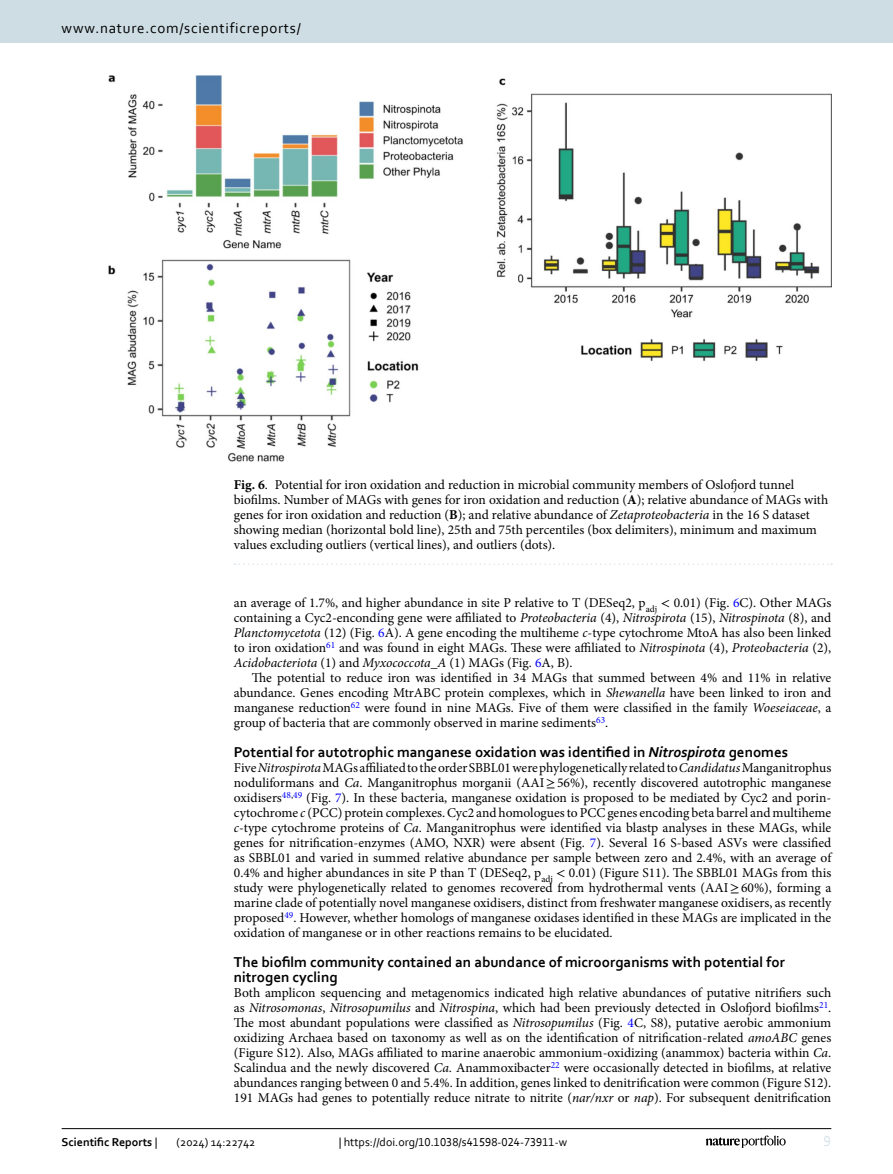
<style>
.page{position:relative;width:893px;height:1174px;background:#fff}
.page>*{position:absolute;margin:0;border:0;box-sizing:border-box;transform-origin:0 0}
.Head_2{font:700 15px/15px "Corbel";color:#000}
.t1{font:15px "Corbel";letter-spacing:.05em;color:#000}
.t2{font:15px "Corbel";color:#d9e4eb}
.Body_Text{font:13.5px/15px "Minion Pro";color:#000;text-align:justify}
.Figure_Caption{font:13.5px/15px "Minion Pro";color:#000}
.Body_Text_Indent{font:13.5px/15px "Minion Pro";color:#000;text-align:justify}
.t3{font:12px "Corbel";color:#000}
.t4{font:700 12px "Corbel";color:#000}
.s1{font-weight:700}
.s2{font-style:italic}
.s3{font-family:"STIX"}
.s4{color:#00f}
.s5{font-weight:400}
</style>
<div class="page">
<img style="left:108px;top:76px;width:723px;height:385px">
<svg style="left:235px;top:563px;width:597px;height:2px"></svg>
<hr style="left:62px;top:1128px;width:769px;height:1px;background:#000">
<svg style="left:706px;top:1135px;width:80px;height:12px"></svg>
<div style="left:0;top:0;width:893px;height:43px;background:#cedde4"></div>
<p class="t1" style="left:62px;top:18px;width:241px">www.nature.com/scientificreports/</p>
<p class="Figure_Caption" style="left:234px;top:477px;width:596px"><span class="s1">Fig. 6</span>. Potential for iron oxidation and reduction in microbial community members of Oslofjord tunnel biofilms. Number of MAGs with genes for iron oxidation and reduction (<span class="s1">A</span>); relative abundance of MAGs with genes for iron oxidation and reduction (<span class="s1">B</span>); and relative abundance of <span class="s2">Zetaproteobacteria</span> in the 16 S dataset showing median (horizontal bold line), 25th and 75th percentiles (box delimiters), minimum and maximum values excluding outliers (vertical lines), and outliers (dots).</p>
<p class="Body_Text" style="left:234px;top:595px;width:599px">an average of 1.7%, and higher abundance in site P relative to T (DESeq2, p<sub>adj</sub> <span class="s3">&lt;</span> 0.01) (Fig. <span class="s4">6</span>C). Other MAGs containing a Cyc2-enconding gene were affiliated to <span class="s2">Proteobacteria</span> (4), <span class="s2">Nitrospirota</span> (15), <span class="s2">Nitrospinota</span> (8), and <span class="s2">Planctomycetota</span> (12) (Fig. <span class="s4">6</span>A). A gene encoding the multiheme <span class="s2">c</span>-type cytochrome MtoA has also been linked to iron oxidation<sup>61</sup> and was found in eight MAGs. These were affiliated to <span class="s2">Nitrospinota</span> (4), <span class="s2">Proteobacteria</span> (2), <span class="s2">Acidobacteriota</span> (1) and <span class="s2">Myxococcota_A</span> (1) MAGs (Fig. <span class="s4">6</span>A, B).</p>
<p class="Body_Text_Indent" style="left:234px;top:670px;width:599px;text-indent:18px">The potential to reduce iron was identified in 34 MAGs that summed between 4% and 11% in relative abundance. Genes encoding MtrABC protein complexes, which in <span class="s2">Shewanella</span> have been linked to iron and manganese reduction<sup>62</sup> were found in nine MAGs. Five of them were classified in the family <span class="s2">Woeseiaceae</span>, a group of bacteria that are commonly observed in marine sediments<sup>63</sup>.</p>
<p class="Head_2" style="left:234px;top:744px;width:556px">Potential for autotrophic manganese oxidation was identified in <span class="s2">Nitrospirota</span> genomes</p>
<p class="Body_Text" style="left:234px;top:760px;width:599px">Five <span class="s2">Nitrospirota</span> MAGs affiliated to the order SBBL01 were phylogenetically related to <span class="s2">Candidatus</span> Manganitrophus noduliformans and <span class="s2">Ca</span>. Manganitrophus morganii (AAI<span class="s3">≥</span>56%), recently discovered autotrophic manganese oxidisers<sup>48</sup><sup>,</sup><sup>49</sup> (Fig. <span class="s4">7</span>). In these bacteria, manganese oxidation is proposed to be mediated by Cyc2 and porin&shy;cytochrome <span class="s2">c</span> (PCC) protein complexes. Cyc2 and homologues to PCC genes encoding beta barrel and multiheme <span class="s2">c</span>-type cytochrome proteins of <span class="s2">Ca</span>. Manganitrophus were identified via blastp analyses in these MAGs, while genes for nitrification-enzymes (AMO, NXR) were absent (Fig. <span class="s4">7</span>). Several 16 S-based ASVs were classified as SBBL01 and varied in summed relative abundance per sample between zero and 2.4%, with an average of 0.4% and higher abundances in site P than T (DESeq2, p<sub>adj</sub> <span class="s3">&lt;</span> 0.01) (Figure S11). The SBBL01 MAGs from this study were phylogenetically related to genomes recovered from hydrothermal vents (AAI<span class="s3">≥</span>60%), forming a marine clade of potentially novel manganese oxidisers, distinct from freshwater manganese oxidisers, as recently proposed<sup>49</sup>. However, whether homologs of manganese oxidases identified in these MAGs are implicated in the oxidation of manganese or in other reactions remains to be elucidated.</p>
<p class="Head_2" style="left:234px;top:954px;width:552px">The biofilm community contained an abundance of microorganisms with potential for nitrogen cycling</p>
<p class="Body_Text" style="left:234px;top:985px;width:599px">Both amplicon sequencing and metagenomics indicated high relative abundances of putative nitrifiers such as <span class="s2">Nitrosomonas</span>, <span class="s2">Nitrosopumilus</span> and <span class="s2">Nitrospina</span>, which had been previously detected in Oslofjord biofilms<sup>21</sup>.<br>The most abundant populations were classified as <span class="s2">Nitrosopumilus</span> (Fig. <span class="s4">4</span>C, S8), putative aerobic ammonium oxidizing Archaea based on taxonomy as well as on the identification of nitrification-related <span class="s2">amoABC</span> genes (Figure S12). Also, MAGs affiliated to marine anaerobic ammonium-oxidizing (anammox) bacteria within <span class="s2">Ca</span>.<br>Scalindua and the newly discovered <span class="s2">Ca.</span> Anammoxibacter<sup>22</sup> were occasionally detected in biofilms, at relative abundances ranging between 0 and 5.4%. In addition, genes linked to denitrification were common (Figure S12).<br>191 MAGs had genes to potentially reduce nitrate to nitrite (<span class="s2">nar/nxr</span> or <span class="s2">nap</span>). For subsequent denitrification</p>
<p class="t4" style="left:62px;top:1134px;width:97px">Scientific Reports <span class="s5">|</span></p>
<p class="t3" style="left:177px;top:1134px;width:80px">(2024) 14:22742</p>
<p class="t3" style="left:339px;top:1134px;width:230px">| https://doi.org/10.1038/s41598-024-73911-w</p>
<p class="t2" style="left:824px;top:1132px;width:9px">9</p>
</div>
